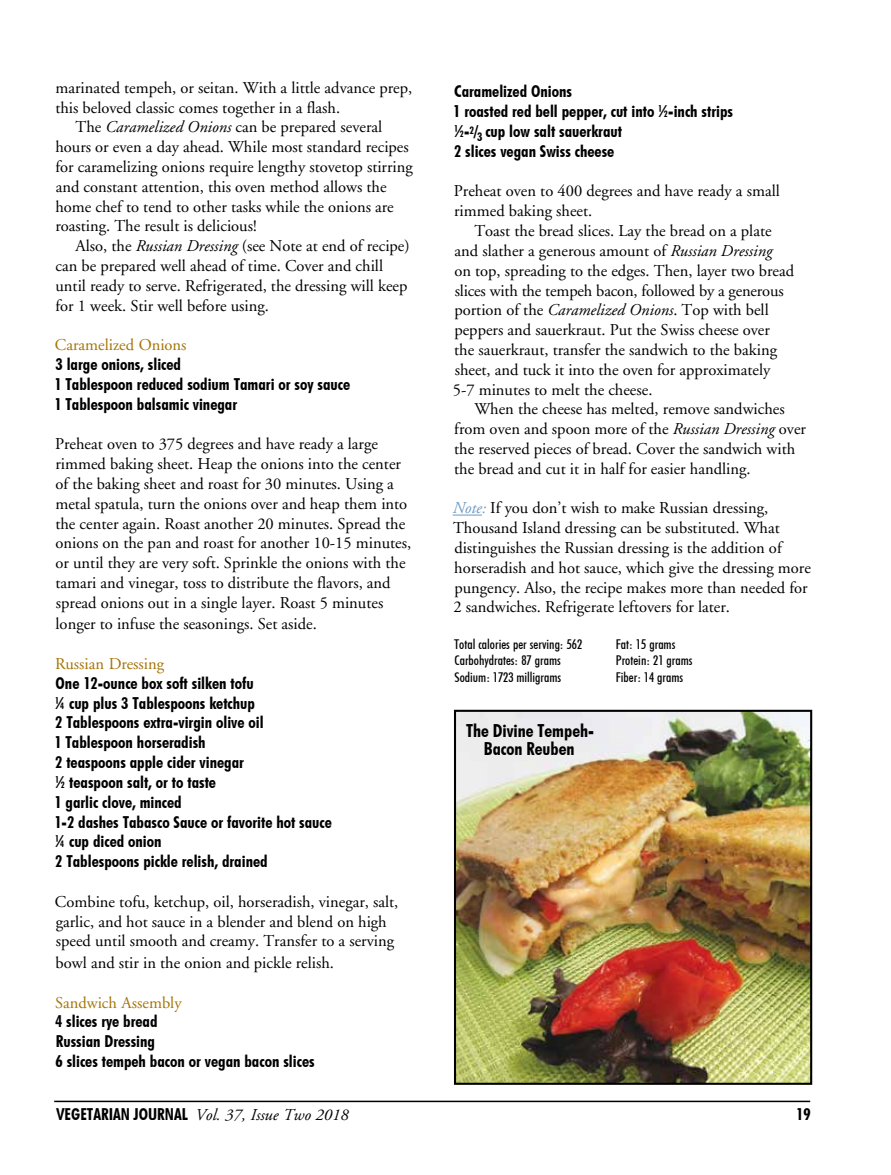
<style>
.page{position:relative;width:891px;height:1175px;background:#fff}
.page>*{position:absolute;margin:0;border:0;box-sizing:border-box;transform-origin:0 0}
.t1{font:18px/18px "Futuri Condensed Bold SWFTE";color:#000;text-align:center}
.t2{font:16.5px/19.8px "Adobe Garamond";color:#000}
.t3{font:16.5px/19.8px "Futuri Condensed Bold SWFTE";color:#000}
.t4{font:16.5px "Adobe Garamond";color:#a57406}
.t5{font:italic 16.5px "Adobe Garamond";color:#000}
.t6{font:13.5px "Futuri Condensed Regular SWFTE";color:#000}
.s1{font-style:italic}
.s2{font-style:italic;color:#6c9ac3}
.s3{font-family:"Futuri Condensed Bold SWFTE";font-style:normal}
</style>
<div class="page">
<hr style="left:54px;top:1100px;width:756px;height:2px;background:#000">
<svg style="left:453px;top:514px;width:29px;height:1px"></svg>
<img style="left:457px;top:712px;width:352px;height:369px">
<div style="left:454px;top:709px;width:358px;height:375px;border:2px solid #000"></div>
<p class="t2" style="left:55px;top:78px;width:358px">marinated tempeh, or seitan. With a little advance prep,</p>
<p class="t2" style="left:55px;top:98px;width:286px">this beloved classic comes together in a flash.</p>
<p class="t2" style="left:76px;top:118px;width:308px">The <span class="s1">Caramelized Onions</span> can be prepared several</p>
<p class="t2" style="left:55px;top:137px;width:355px">hours or even a day ahead. While most standard recipes</p>
<p class="t2" style="left:55px;top:157px;width:359px">for caramelizing onions require lengthy stovetop stirring</p>
<p class="t2" style="left:56px;top:177px;width:332px">and constant attention, this oven method allows the</p>
<p class="t2" style="left:55px;top:197px;width:340px">home chef to tend to other tasks while the onions are</p>
<p class="t2" style="left:55px;top:217px;width:203px">roasting. The result is delicious!</p>
<p class="t2" style="left:76px;top:236px;width:336px">Also, the <span class="s1">Russian Dressing</span> (see Note at end of recipe)</p>
<p class="t2" style="left:56px;top:256px;width:329px">can be prepared well ahead of time. Cover and chill</p>
<p class="t2" style="left:56px;top:276px;width:353px">until ready to serve. Refrigerated, the dressing will keep</p>
<p class="t2" style="left:55px;top:296px;width:215px">for 1 week. Stir well before using.</p>
<p class="t4" style="left:55px;top:336px;width:133px">Caramelized Onions</p>
<p class="t3" style="left:54px;top:354px;width:297px">3 large onions, sliced<br>1 Tablespoon reduced sodium Tamari or soy sauce<br>1 Tablespoon balsamic vinegar</p>
<p class="t2" style="left:55px;top:434px;width:358px">Preheat oven to 375 degrees and have ready a large rimmed baking sheet. Heap the onions into the center of the baking sheet and roast for 30 minutes. Using a metal spatula, turn the onions over and heap them into the center again. Roast another 20 minutes. Spread the onions on the pan and roast for another 10-15 minutes, or until they are very soft. Sprinkle the onions with the tamari and vinegar, toss to distribute the flavors, and spread onions out in a single layer. Roast 5 minutes</p>
<p class="t2" style="left:56px;top:614px;width:263px">longer to infuse the seasonings. Set aside.</p>
<p class="t4" style="left:55px;top:655px;width:111px">Russian Dressing</p>
<p class="t3" style="left:54px;top:672px;width:279px">One 12-ounce box soft silken tofu<br>¼ cup plus 3 Tablespoons ketchup<br>2 Tablespoons extra-virgin olive oil<br>1 Tablespoon horseradish<br>2 teaspoons apple cider vinegar<br>½ teaspoon salt, or to taste<br>1 garlic clove, minced<br>1-2 dashes Tabasco Sauce or favorite hot sauce ¼ cup diced onion<br>2 Tablespoons pickle relish, drained</p>
<p class="t2" style="left:55px;top:892px;width:345px">Combine tofu, ketchup, oil, horseradish, vinegar, salt, garlic, and hot sauce in a blender and blend on high speed until smooth and creamy. Transfer to a serving</p>
<p class="t2" style="left:56px;top:953px;width:280px">bowl and stir in the onion and pickle relish.</p>
<p class="t4" style="left:55px;top:993px;width:128px">Sandwich Assembly</p>
<p class="t3" style="left:55px;top:1011px;width:261px">4 slices rye bread<br>Russian Dressing<br>6 slices tempeh bacon or vegan bacon slices</p>
<p class="t3" style="left:453px;top:81px;width:281px">Caramelized Onions<br>1 roasted red bell pepper, cut into ½-inch strips ½-<sup>2</sup>/<sub>3</sub> cup low salt sauerkraut<br>2 slices vegan Swiss cheese</p>
<p class="t2" style="left:454px;top:182px;width:327px">Preheat oven to 400 degrees and have ready a small rimmed baking sheet.</p>
<p class="t2" style="left:453px;top:221px;width:343px;text-indent:22px">Toast the bread slices. Lay the bread on a plate and slather a generous amount of <span class="s1">Russian Dressing<br></span>on top, spreading to the edges. Then, layer two bread slices with the tempeh bacon, followed by a generous portion of the <span class="s1">Caramelized Onions</span>. Top with bell peppers and sauerkraut. Put the Swiss cheese over<br>the sauerkraut, transfer the sandwich to the baking sheet, and tuck it into the oven for approximately 5-7 minutes to melt the cheese.</p>
<p class="t2" style="left:454px;top:400px;width:353px;text-indent:20px">When the cheese has melted, remove sandwiches from oven and spoon more of the <span class="s1">Russian Dressing</span> over the reserved pieces of bread. Cover the sandwich with the bread and cut it in half for easier handling.</p>
<p class="t2" style="left:453px;top:499px;width:360px"><span class="s2">Note:</span> If you don’t wish to make Russian dressing, Thousand Island dressing can be substituted. What distinguishes the Russian dressing is the addition of horseradish and hot sauce, which give the dressing more pungency. Also, the recipe makes more than needed for 2 sandwiches. Refrigerate leftovers for later.</p>
<p class="t6" style="left:454px;top:635px;width:130px">Total calories per serving: 562</p>
<p class="t6" style="left:616px;top:635px;width:61px">Fat: 15 grams</p>
<p class="t6" style="left:455px;top:652px;width:108px">Carbohydrates: 87 grams</p>
<p class="t6" style="left:616px;top:652px;width:78px">Protein: 21 grams</p>
<p class="t6" style="left:455px;top:668px;width:108px">Sodium: 1723 milligrams</p>
<p class="t6" style="left:616px;top:668px;width:69px">Fiber: 14 grams</p>
<p class="t1" style="left:466px;top:720px;width:129px">The Divine Tempeh-<br>Bacon Reuben</p>
<p class="t5" style="left:57px;top:1105px;width:294px"><span class="s3">VEGETARIAN JOURNAL</span> Vol. 37, Issue Two 2018</p>
<p class="t3" style="left:796px;top:1103px;width:16px">19</p>
</div>
